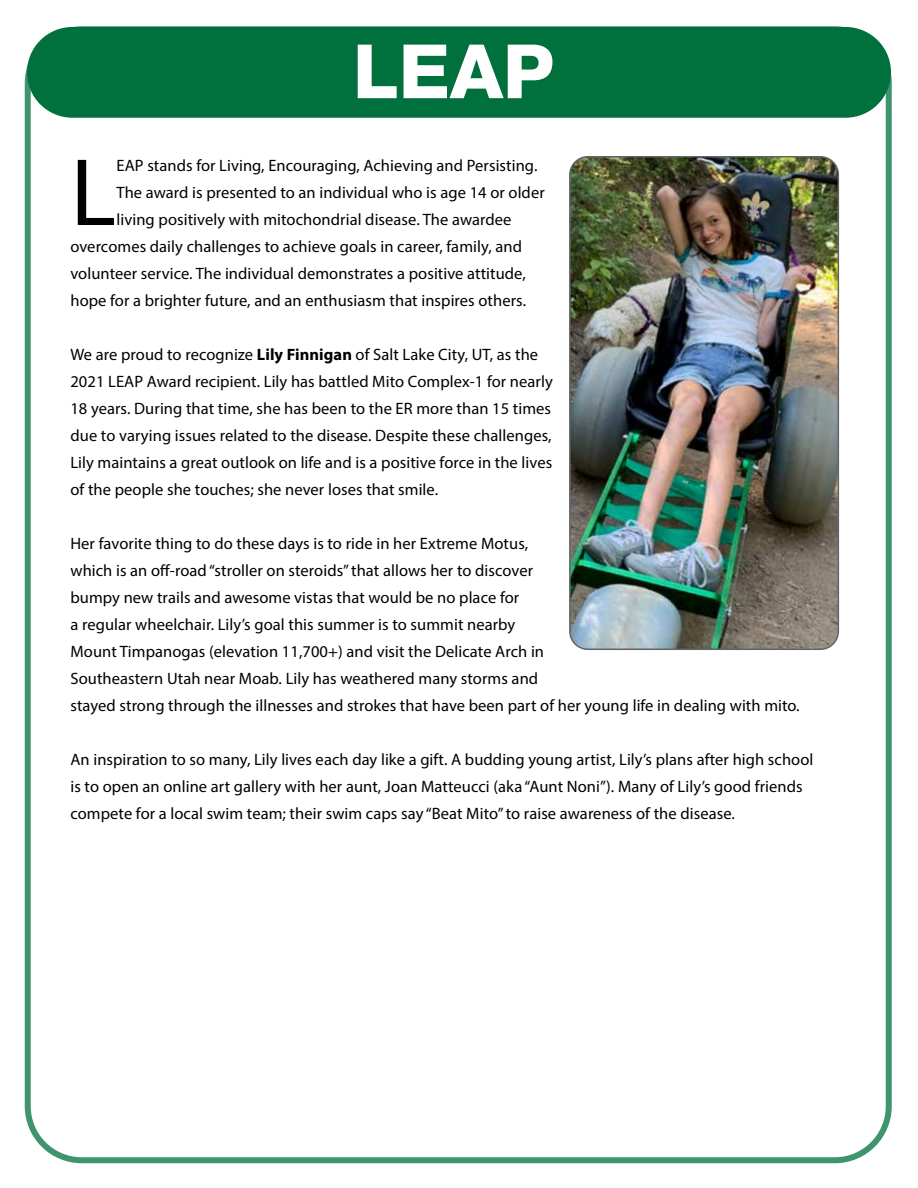
<style>
.page{position:relative;width:918px;height:1188px;background:#fff}
.page>*{position:absolute;margin:0;border:0;box-sizing:border-box;transform-origin:0 0}
.t1{font:96.6px "Myriad Pro";color:#000}
.t2{font:800 75px "Helvetica Neue LT Pro";color:#fff}
.t3{font:16.5px/27px "Myriad Pro";letter-spacing:.005em;color:#000}
.s1{font-weight:700}
</style>
<div class="page">
<div style="left:25px;top:26px;width:867px;height:1137px;border:6px solid #40946d;border-radius:54px"></div>
<div style="left:28px;top:28px;width:862px;height:89px;background:#00703c;border-radius:45px"></div>
<div style="left:27px;top:27px;width:864px;height:91px;border:2px solid #00703c;border-radius:45px"></div>
<img style="left:572px;top:157px;width:266px;height:492px">
<div style="left:569px;top:156px;width:270px;height:494px;border:2px solid #636466;border-radius:18px"></div>
<h2 class="t2" style="left:353px;top:27px;width:203px">LEAP</h2>
<h1 class="t1" style="left:70px;top:133px;width:47px">L</h1>
<p class="t3" style="left:117px;top:152px;width:422px">EAP stands for Living, Encouraging, Achieving and Persisting.</p>
<p class="t3" style="left:117px;top:179px;width:430px">The award is presented to an individual who is age 14 or older</p>
<p class="t3" style="left:117px;top:206px;width:397px">living positively with mitochondrial disease. The awardee</p>
<p class="t3" style="left:70px;top:233px;width:453px">overcomes daily challenges to achieve goals in career, family, and</p>
<p class="t3" style="left:70px;top:260px;width:457px">volunteer service. The individual demonstrates a positive attitude,</p>
<p class="t3" style="left:70px;top:287px;width:457px">hope for a brighter future, and an enthusiasm that inspires others.</p>
<p class="t3" style="left:70px;top:341px;width:484px">We are proud to recognize <span class="s1">Lily Finnigan</span> of Salt Lake City, UT, as the 2021 LEAP Award recipient. Lily has battled Mito Complex-1 for nearly 18 years. During that time, she has been to the ER more than 15 times due to varying issues related to the disease. Despite these challenges, Lily maintains a great outlook on life and is a positive force in the lives of the people she touches; she never loses that smile.</p>
<p class="t3" style="left:70px;top:530px;width:731px">Her favorite thing to do these days is to ride in her Extreme Motus,<br>which is an off-road “stroller on steroids” that allows her to discover<br>bumpy new trails and awesome vistas that would be no place for<br>a regular wheelchair. Lily’s goal this summer is to summit nearby<br>Mount Timpanogas (elevation 11,700+) and visit the Delicate Arch in<br>Southeastern Utah near Moab. Lily has weathered many storms and<br>stayed strong through the illnesses and strokes that have been part of her young life in dealing with mito.</p>
<p class="t3" style="left:70px;top:746px;width:745px">An inspiration to so many, Lily lives each day like a gift. A budding young artist, Lily’s plans after high school is to open an online art gallery with her aunt, Joan Matteucci (aka “Aunt Noni”). Many of Lily’s good friends compete for a local swim team; their swim caps say “Beat Mito” to raise awareness of the disease.</p>
</div>
